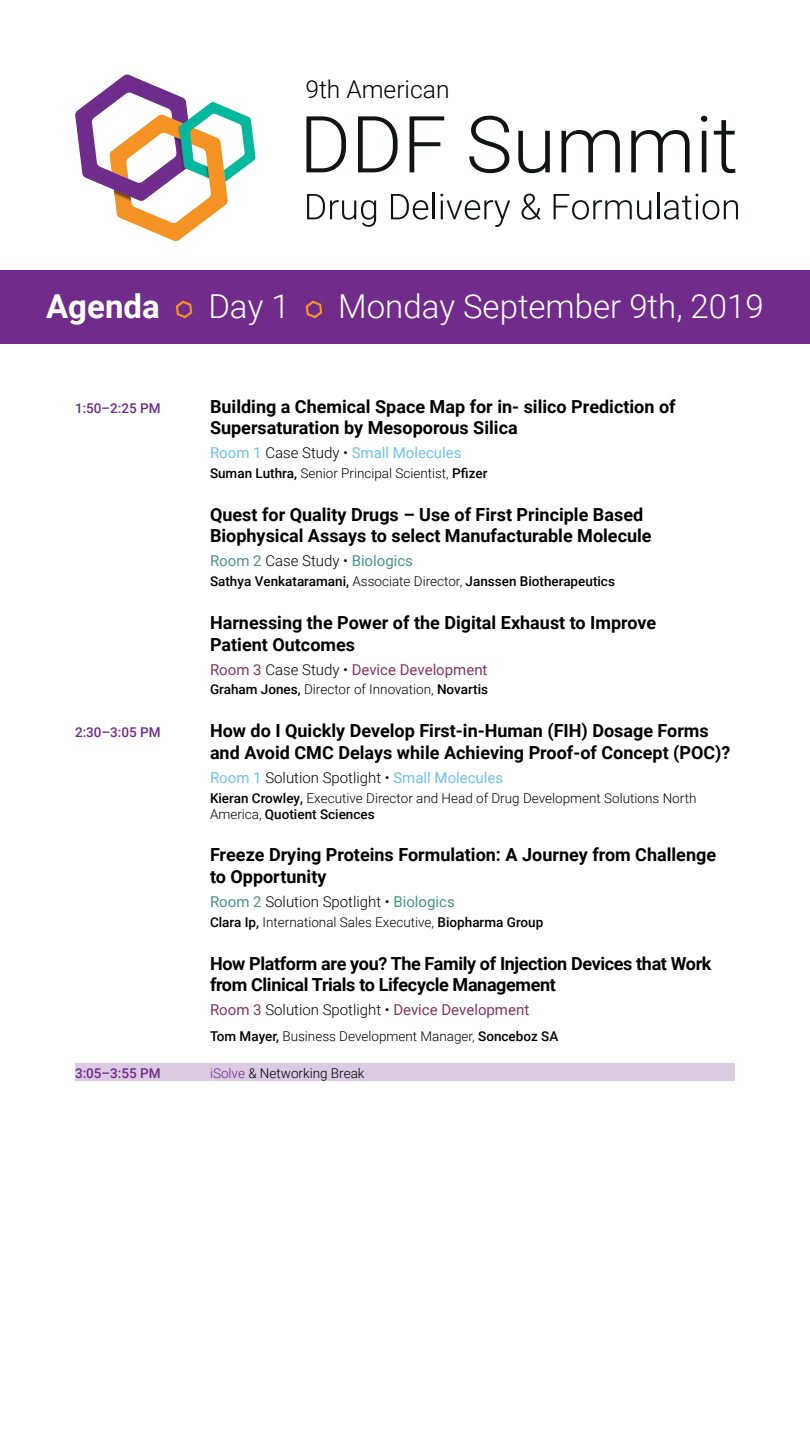
<style>
.page{position:relative;width:810px;height:1440px;background:#fff}
.page>*{position:absolute;margin:0;border:0;box-sizing:border-box;transform-origin:0 0}
.t1{font:300 33px "Roboto";color:#fff}
.t2{font:700 33px "Roboto";color:#fff}
.t3{font:300 24.6px "Roboto";color:#000}
.t4{font:700 18px/21.6px "Roboto";color:#000}
.t5{font:700 18px/21.6px "Roboto";letter-spacing:-.02em;color:#000}
.t6{font:15px "Roboto";color:#86325f}
.t7{font:15px "Roboto";color:#6fc1ec}
.t8{font:300 15px "Roboto";color:#000}
.t9{font:15px "Roboto";color:#469488}
.t10{font:300 13.5px/16.2px "Roboto";color:#000}
.t11{font:500 13.5px "Roboto";color:#000}
.t12{font:500 13.5px "Roboto";color:#702b8b}
.s1{font-weight:300;color:#000}
.s2{font-weight:500}
.s3{font-weight:300}
.s4{font-weight:400;color:#469488}
.s5{color:#712e8d}
</style>
<div class="page">
<svg style="left:306px;top:116px;width:40px;height:56px"></svg>
<svg style="left:358px;top:116px;width:40px;height:56px"></svg>
<svg style="left:410px;top:116px;width:34px;height:56px"></svg>
<svg style="left:469px;top:116px;width:40px;height:57px"></svg>
<svg style="left:518px;top:131px;width:32px;height:42px"></svg>
<svg style="left:562px;top:130px;width:58px;height:42px"></svg>
<svg style="left:631px;top:130px;width:59px;height:42px"></svg>
<svg style="left:701px;top:116px;width:6px;height:56px"></svg>
<svg style="left:714px;top:120px;width:21px;height:53px"></svg>
<svg style="left:307px;top:194px;width:69px;height:33px"></svg>
<svg style="left:391px;top:194px;width:37px;height:26px"></svg>
<hr style="left:433px;top:193px;width:2px;height:26px;background:#0f1414">
<svg style="left:440px;top:194px;width:70px;height:33px"></svg>
<svg style="left:521px;top:194px;width:20px;height:26px"></svg>
<svg style="left:554px;top:194px;width:97px;height:26px"></svg>
<hr style="left:657px;top:193px;width:2px;height:26px;background:#0f1414">
<svg style="left:664px;top:194px;width:74px;height:26px"></svg>
<svg style="left:75px;top:74px;width:181px;height:167px"></svg>
<div style="left:75px;top:1064px;width:660px;height:17px;background:#dacae2"></div>
<div style="left:0;top:270px;width:810px;height:74px;background:#702b8b"></div>
<svg style="left:176px;top:301px;width:16px;height:17px"></svg>
<svg style="left:306px;top:301px;width:16px;height:17px"></svg>
<h2 class="t3" style="left:305px;top:72px;width:146px">9th American</h2>
<h1 class="t2" style="left:46px;top:283px;width:115px">Agenda</h1>
<h1 class="t1" style="left:208px;top:283px;width:83px">Day 1</h1>
<h1 class="t1" style="left:338px;top:283px;width:427px">Monday September 9th, 2019</h1>
<p class="t12" style="left:75px;top:398px;width:87px">1:50–2:25 PM</p>
<p class="t4" style="left:210px;top:395px;width:467px">Building a Chemical Space Map for in- silico Prediction of<br>Supersaturation by Mesoporous Silica</p>
<p class="t7" style="left:210px;top:442px;width:253px">Room 1 <span class="s1">Case Study •</span> Small Molecules</p>
<p class="t10" style="left:210px;top:465px;width:279px"><span class="s2">Suman Luthra,</span> Senior Principal Scientist, <span class="s2">Pfizer</span></p>
<p class="t4" style="left:210px;top:503px;width:443px">Quest for Quality Drugs – Use of First Principle Based<br>Biophysical Assays to select Manufacturable Molecule</p>
<p class="t9" style="left:210px;top:551px;width:205px">Room 2 <span class="s1">Case Study •</span> Biologics</p>
<p class="t11" style="left:210px;top:572px;width:406px">Sathya Venkataramani, <span class="s3">Associate Director,</span> Janssen Biotherapeutics</p>
<p class="t4" style="left:210px;top:611px;width:448px">Harnessing the Power of the Digital Exhaust to Improve<br>Patient Outcomes</p>
<p class="t6" style="left:210px;top:659px;width:279px">Room 3 <span class="s1">Case Study •</span> Device Development</p>
<p class="t10" style="left:210px;top:681px;width:280px"><span class="s2">Graham Jones,</span> Director of Innovation, <span class="s2">Novartis</span></p>
<p class="t12" style="left:75px;top:723px;width:87px">2:30–3:05 PM</p>
<p class="t4" style="left:210px;top:719px;width:522px">How do I Quickly Develop First-in-Human (FIH) Dosage Forms and Avoid CMC Delays while Achieving Proof-of Concept (POC)?</p>
<p class="t7" style="left:210px;top:767px;width:295px">Room 1 <span class="s1">Solution Spotlight •</span> Small Molecules</p>
<p class="t10" style="left:210px;top:789px;width:488px"><span class="s2">Kieran Crowley,</span> Executive Director and Head of Drug Development Solutions North<br>America, <span class="s2">Quotient Sciences</span></p>
<p class="t4" style="left:210px;top:844px;width:508px">Freeze Drying Proteins Formulation: A Journey from Challenge to Opportunity</p>
<p class="t8" style="left:210px;top:891px;width:246px"><span class="s4">Room 2</span> Solution Spotlight • <span class="s4">Biologics</span></p>
<p class="t10" style="left:210px;top:914px;width:335px"><span class="s2">Clara Ip,</span> International Sales Executive, <span class="s2">Biopharma Group</span></p>
<p class="t5" style="left:210px;top:952px;width:503px">How Platform are you? The Family of Injection Devices that Work from Clinical Trials to Lifecycle Management</p>
<p class="t6" style="left:210px;top:999px;width:321px">Room 3 <span class="s1">Solution Spotlight •</span> Device Development</p>
<p class="t10" style="left:210px;top:1027px;width:350px"><span class="s2">Tom Mayer,</span> Business Development Manager, <span class="s2">Sonceboz SA</span></p>
<p class="t12" style="left:75px;top:1063px;width:87px">3:05–3:55 PM</p>
<p class="t10" style="left:210px;top:1064px;width:156px"><span class="s5">iSolve</span> &amp; Networking Break</p>
</div>
